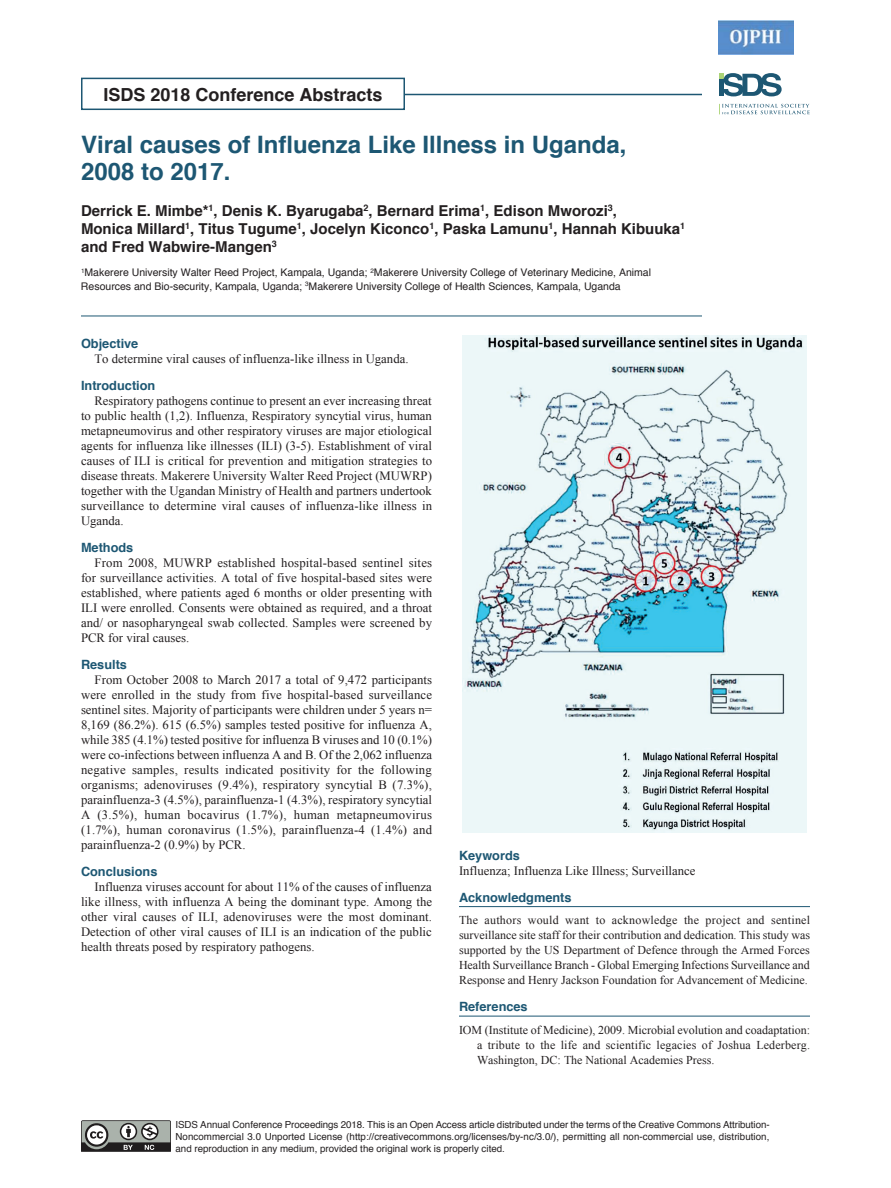
<style>
.page{position:relative;width:891px;height:1188px;background:#fff}
.page>*{position:absolute;margin:0;border:0;box-sizing:border-box;transform-origin:0 0}
.t1{font:700 24px/27px "Helvetica";color:#1d5773}
.t2{font:700 18px "Helvetica";color:#231f20}
.t3{font:700 15px/18px "Helvetica";color:#231f20}
.t4{font:12.75px/15px "Times New Roman";color:#231f20;text-align:justify}
.t5{font:700 12.75px "Helvetica";color:#1d5773}
.t6{font:12px/15px "Times New Roman";color:#231f20;text-align:justify}
.t7{font:10.5px/13.5px "Helvetica";color:#231f20}
.t8{font:9.75px/12px "Helvetica";color:#231f20;text-align:justify}
</style>
<div class="page">
<svg style="left:81px;top:1120px;width:90px;height:32px;background:#80827f"></svg>
<hr style="left:399px;top:94px;width:303px;height:1px;background:#1d5773">
<div style="left:81px;top:78px;width:324px;height:32px;border:2px solid #1d5773"></div>
<svg style="left:719px;top:104px;width:91px;height:10px"></svg>
<svg style="left:719px;top:73px;width:63px;height:23px"></svg>
<hr style="left:81px;top:316px;width:621px;height:1px;background:#1d5773">
<hr style="left:459px;top:906px;width:351px;height:1px;background:#1d5773">
<hr style="left:459px;top:1016px;width:351px;height:1px;background:#1d5773">
<img style="left:462px;top:335px;width:345px;height:498px">
<img style="left:719px;top:21px;width:74px;height:34px">
<h2 class="t2" style="left:103px;top:80px;width:281px">ISDS 2018 Conference Abstracts</h2>
<h1 class="t1" style="left:81px;top:131px;width:547px">Viral causes of Influenza Like Illness in Uganda,<br>2008 to 2017.</h1>
<p class="t3" style="left:81px;top:202px;width:606px">Derrick E. Mimbe*<sup>1</sup>, Denis K. Byarugaba<sup>2</sup>, Bernard Erima<sup>1</sup>, Edison Mworozi<sup>3</sup>,<br>Monica Millard<sup>1</sup>, Titus Tugume<sup>1</sup>, Jocelyn Kiconco<sup>1</sup>, Paska Lamunu<sup>1</sup>, Hannah Kibuuka<sup>1 </sup>and Fred Wabwire-Mangen<sup>3</sup></p>
<p class="t7" style="left:81px;top:266px;width:572px"><sup>1</sup>Makerere University Walter Reed Project, Kampala, Uganda; <sup>2</sup>Makerere University College of Veterinary Medicine, Animal<br>Resources and Bio-security, Kampala, Uganda; <sup>3</sup>Makerere University College of Health Sciences, Kampala, Uganda</p>
<p class="t5" style="left:81px;top:333px;width:59px">Objective</p>
<p class="t4" style="left:95px;top:351px;width:316px">To determine viral causes of influenza-like illness in Uganda.</p>
<p class="t5" style="left:81px;top:375px;width:76px">Introduction</p>
<p class="t4" style="left:81px;top:393px;width:353px;text-indent:14px">Respiratory pathogens continue to present an ever increasing threat to public health (1,2). Influenza, Respiratory syncytial virus, human metapneumovirus and other respiratory viruses are major etiological agents for influenza like illnesses (ILI) (3-5). Establishment of viral causes of ILI is critical for prevention and mitigation strategies to disease threats. Makerere University Walter Reed Project (MUWRP) together with the Ugandan Ministry of Health and partners undertook surveillance to determine viral causes of influenza-like illness in Uganda.</p>
<p class="t5" style="left:81px;top:537px;width:54px">Methods</p>
<p class="t4" style="left:81px;top:555px;width:353px;text-indent:14px">From 2008, MUWRP established hospital-based sentinel sites for surveillance activities. A total of five hospital-based sites were established, where patients aged 6 months or older presenting with ILI were enrolled. Consents were obtained as required, and a throat and/ or nasopharyngeal swab collected. Samples were screened by PCR for viral causes.</p>
<p class="t5" style="left:81px;top:654px;width:48px">Results</p>
<p class="t4" style="left:81px;top:672px;width:353px;text-indent:14px">From October 2008 to March 2017 a total of 9,472 participants were enrolled in the study from five hospital-based surveillance sentinel sites. Majority of participants were children under 5 years n= 8,169 (86.2%). 615 (6.5%) samples tested positive for influenza A, while 385 (4.1%) tested positive for influenza B viruses and 10 (0.1%) were co-infections between influenza A and B. Of the 2,062 influenza negative samples, results indicated positivity for the following organisms; adenoviruses (9.4%), respiratory syncytial B (7.3%), parainfluenza-3 (4.5%), parainfluenza-1 (4.3%), respiratory syncytial A (3.5%), human bocavirus (1.7%), human metapneumovirus (1.7%), human coronavirus (1.5%), parainfluenza-4 (1.4%) and parainfluenza-2 (0.9%) by PCR.</p>
<p class="t5" style="left:81px;top:861px;width:78px">Conclusions</p>
<p class="t4" style="left:81px;top:879px;width:353px;text-indent:14px">Influenza viruses account for about 11% of the causes of influenza like illness, with influenza A being the dominant type. Among the other viral causes of ILI, adenoviruses were the most dominant.<br>Detection of other viral causes of ILI is an indication of the public health threats posed by respiratory pathogens.</p>
<p class="t5" style="left:459px;top:845px;width:62px">Keywords</p>
<p class="t4" style="left:459px;top:863px;width:238px">Influenza; Influenza Like Illness; Surveillance</p>
<p class="t5" style="left:459px;top:887px;width:114px">Acknowledgments</p>
<p class="t6" style="left:459px;top:913px;width:353px">The authors would want to acknowledge the project and sentinel surveillance site staff for their contribution and dedication. This study was supported by the US Department of Defence through the Armed Forces Health Surveillance Branch - Global Emerging Infections Surveillance and Response and Henry Jackson Foundation for Advancement of Medicine.</p>
<p class="t5" style="left:459px;top:997px;width:70px">References</p>
<p class="t6" style="left:477px;top:1022px;width:335px;text-indent:-18px">IOM (Institute of Medicine), 2009. Microbial evolution and coadaptation: a tribute to the life and scientific legacies of Joshua Lederberg.<br>Washington, DC: The National Academies Press.</p>
<p class="t8" style="left:176px;top:1119px;width:596px">ISDS Annual Conference Proceedings 2018. This is an Open Access article distributed under the terms of the Creative Commons Attribution-Noncommercial 3.0 Unported License (http://creativecommons.org/licenses/by-nc/3.0/), permitting all non-commercial use, distribution, and reproduction in any medium, provided the original work is properly cited.</p>
</div>
